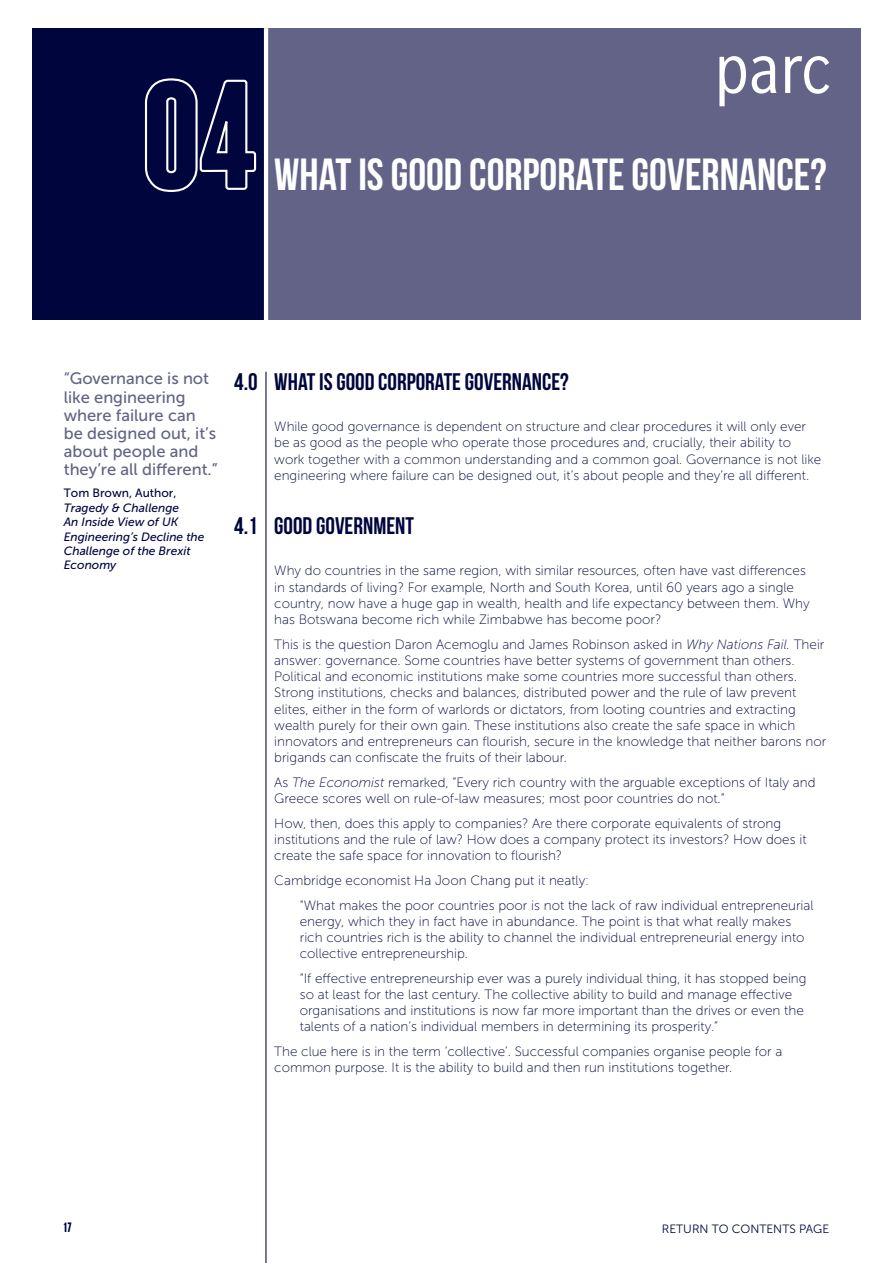
<style>
.page{position:relative;width:893px;height:1263px;background:#fff}
.page>*{position:absolute;margin:0;border:0;box-sizing:border-box;transform-origin:0 0}
.t1{font:45px "Bebas Neue";color:#fff}
.t2{font:24px "Bebas Neue";color:#00053e}
.t3{font:16.5px/18px "Museo Sans 500";color:#626386}
.t4{font:13.5px/16.2px "Museo Sans 100";color:#00053e}
.t5{font:italic 12px/14.4px "Museo Sans 500";color:#00053e}
.t6{font:12px "Museo Sans 300";color:#00053e}
.t7{font:12px "Museo Sans 500";color:#00053e}
.t8{font:12px "H.H.Samuel";color:#00053e}
.s1{font-style:italic}
</style>
<div class="page">
<div style="left:32px;top:28px;width:234px;height:292px;background:#00053e"></div>
<hr style="left:265px;top:372px;width:1px;height:891px;background:#00053e">
<div style="left:266px;top:28px;width:594px;height:292px;background:#626386"></div>
<svg style="left:719px;top:56px;width:27px;height:50px"></svg>
<svg style="left:752px;top:56px;width:24px;height:38px"></svg>
<svg style="left:785px;top:56px;width:44px;height:38px"></svg>
<svg style="left:144px;top:78px;width:113px;height:114px"></svg>
<hr style="left:264px;top:28px;width:4px;height:306px;background:#fff">
<h1 class="t1" style="left:274px;top:150px;width:554px">WHAT IS GOOD CORPORATE GOVERNANCE?</h1>
<p class="t3" style="left:64px;top:370px;width:155px">“Governance is not like engineering where failure can be designed out, it’s about people and they’re all different.”</p>
<p class="t7" style="left:64px;top:487px;width:114px">Tom Brown, Author,</p>
<p class="t5" style="left:64px;top:500px;width:142px">Tragedy &amp; Challenge<br>An Inside View of UK<br>Engineering’s Decline the<br>Challenge of the Brexit<br>Economy</p>
<h2 class="t2" style="left:234px;top:368px;width:25px">4.0</h2>
<h2 class="t2" style="left:234px;top:512px;width:25px">4.1</h2>
<h2 class="t2" style="left:274px;top:368px;width:296px">WHAT IS GOOD CORPORATE GOVERNANCE?</h2>
<p class="t4" style="left:274px;top:419px;width:548px">While good governance is dependent on structure and clear procedures it will only ever be as good as the people who operate those procedures and, crucially, their ability to work together with a common understanding and a common goal. Governance is not like engineering where failure can be designed out, it’s about people and they’re all different.</p>
<h2 class="t2" style="left:274px;top:512px;width:141px">GOOD GOVERNMENT</h2>
<p class="t4" style="left:274px;top:563px;width:537px">Why do countries in the same region, with similar resources, often have vast differences in standards of living? For example, North and South Korea, until 60 years ago a single country, now have a huge gap in wealth, health and life expectancy between them. Why has Botswana become rich while Zimbabwe has become poor?</p>
<p class="t4" style="left:274px;top:636px;width:554px">This is the question Daron Acemoglu and James Robinson asked in <span class="s1">Why Nations Fail.</span> Their answer: governance. Some countries have better systems of government than others.<br>Political and economic institutions make some countries more successful than others.<br>Strong institutions, checks and balances, distributed power and the rule of law prevent elites, either in the form of warlords or dictators, from looting countries and extracting wealth purely for their own gain. These institutions also create the safe space in which innovators and entrepreneurs can flourish, secure in the knowledge that neither barons nor brigands can confiscate the fruits of their labour.</p>
<p class="t4" style="left:274px;top:774px;width:543px">As <span class="s1">The Economist</span> remarked, “Every rich country with the arguable exceptions of Italy and<br>Greece scores well on rule-of-law measures; most poor countries do not.”</p>
<p class="t4" style="left:274px;top:815px;width:534px">How, then, does this apply to companies? Are there corporate equivalents of strong institutions and the rule of law? How does a company protect its investors? How does it create the safe space for innovation to flourish?</p>
<p class="t4" style="left:300px;top:868px;width:515px;line-height:24.8px;text-indent:-26px">Cambridge economist Ha Joon Chang put it neatly:<br>“What makes the poor countries poor is not the lack of raw individual entrepreneurial</p>
<p class="t4" style="left:300px;top:913px;width:506px">energy, which they in fact have in abundance. The point is that what really makes rich countries rich is the ability to channel the individual entrepreneurial energy into collective entrepreneurship.</p>
<p class="t4" style="left:300px;top:970px;width:508px">“If effective entrepreneurship ever was a purely individual thing, it has stopped being so at least for the last century. The collective ability to build and manage effective organisations and institutions is now far more important than the drives or even the talents of a nation’s individual members in determining its prosperity.”</p>
<p class="t4" style="left:274px;top:1043px;width:510px">The clue here is in the term ‘collective’. Successful companies organise people for a common purpose. It is the ability to build and then run institutions together.</p>
<p class="t8" style="left:64px;top:1220px;width:9px">17</p>
<p class="t6" style="left:662px;top:1223px;width:169px">RETURN TO CONTENTS PAGE</p>
</div>
